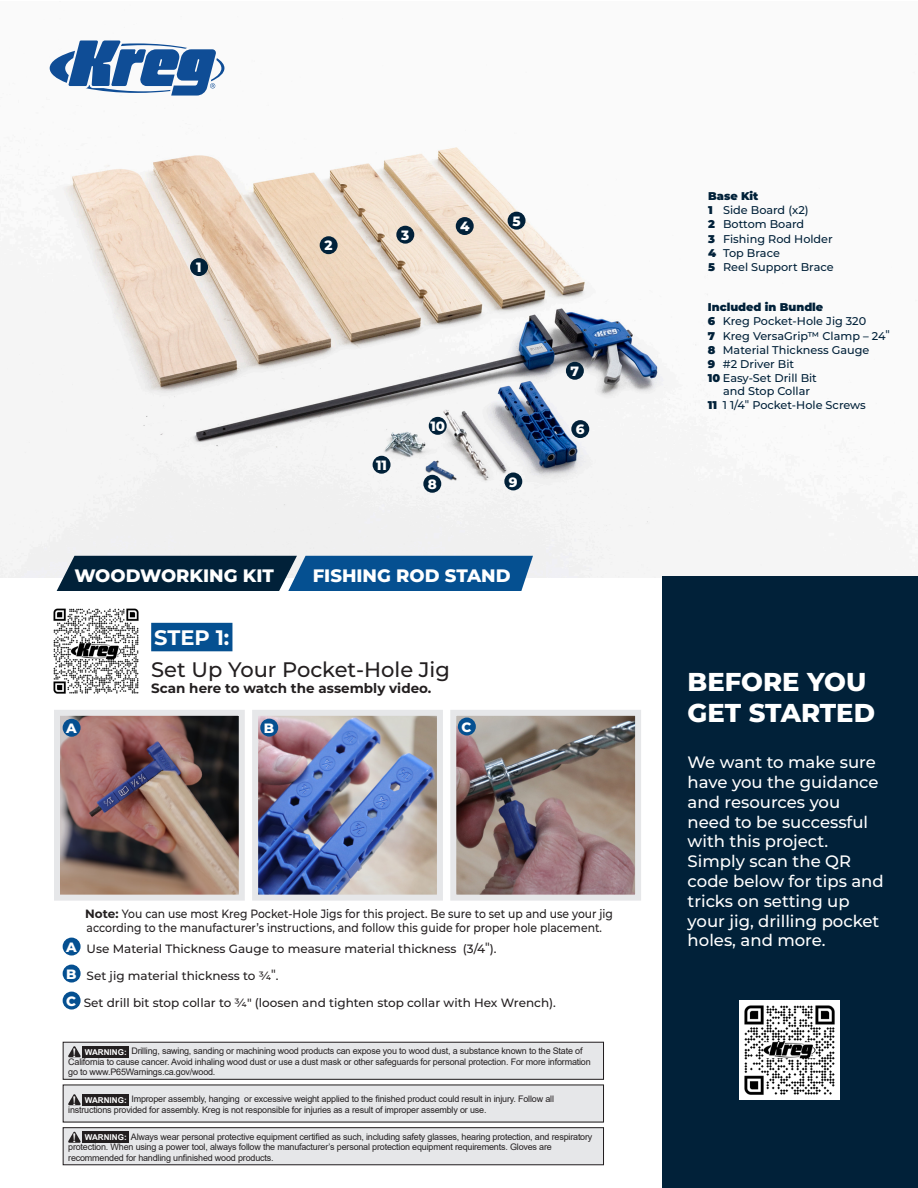
<style>
.page{position:relative;width:918px;height:1188px;background:#fff}
.page>*{position:absolute;margin:0;border:0;box-sizing:border-box;transform-origin:0 0}
.t1{font:800 25.8px/31px "Montserrat";color:#fff}
.t2{font:500 21px "Montserrat";color:#231f20}
.t3{font:700 21px "Montserrat";color:#fff}
.t4{font:800 18px "Montserrat";color:#fff}
.t5{font:500 16.5px/19.8px "Montserrat";color:#fff}
.t6{font:700 13.5px "Montserrat";color:#231f20}
.t7{font:800 13.5px "Montserrat";color:#fff}
.t8{font:500 12px/13.5px "Montserrat";color:#231f20;scale:.9 1}
.t9{font:500 12px "Montserrat";color:#231f20}
.t10{font:500 11.25px "Montserrat";color:#012139}
.t11{font:900 11.25px "Montserrat";color:#012139}
.t12{font:9px/10.5px "Arial";letter-spacing:-.02em;color:#231f20}
.t13{font:700 8.1px "Arial";color:#fff}
.s1{font-weight:700}
.s2{font-family:"Bookman Old Style";font-weight:400;font-size:12.45px}
.s3{font-weight:900}
</style>
<div class="page">
<img style="left:0;top:66px;width:896px;height:512px">
<div style="left:190px;top:258px;width:18px;height:18px;background:#012139;border-radius:50%"></div>
<div style="left:320px;top:236px;width:18px;height:18px;background:#012139;border-radius:50%"></div>
<div style="left:396px;top:226px;width:18px;height:18px;background:#012139;border-radius:50%"></div>
<div style="left:456px;top:217px;width:18px;height:18px;background:#012139;border-radius:50%"></div>
<div style="left:508px;top:212px;width:18px;height:18px;background:#012139;border-radius:50%"></div>
<div style="left:571px;top:420px;width:18px;height:18px;background:#012139;border-radius:50%"></div>
<div style="left:566px;top:362px;width:18px;height:18px;background:#012139;border-radius:50%"></div>
<div style="left:423px;top:475px;width:18px;height:18px;background:#012139;border-radius:50%"></div>
<div style="left:504px;top:472px;width:18px;height:18px;background:#012139;border-radius:50%"></div>
<div style="left:429px;top:417px;width:18px;height:18px;background:#012139;border-radius:50%"></div>
<div style="left:373px;top:456px;width:18px;height:18px;background:#012139;border-radius:50%"></div>
<svg style="left:57px;top:556px;width:476px;height:35px;background:#0e426c"></svg>
<div style="left:151px;top:623px;width:81px;height:28px;background:#055091"></div>
<svg style="left:50px;top:40px;width:174px;height:56px"></svg>
<div style="left:663px;top:576px;width:255px;height:612px;background:#012139"></div>
<img style="left:61px;top:717px;width:177px;height:177px">
<div style="left:54px;top:710px;width:191px;height:191px;border:6px solid #e6e7e9"></div>
<img style="left:259px;top:717px;width:177px;height:177px">
<div style="left:252px;top:710px;width:191px;height:191px;border:6px solid #e6e7e9"></div>
<img style="left:457px;top:717px;width:177px;height:177px">
<div style="left:450px;top:710px;width:191px;height:191px;border:6px solid #e6e7e9"></div>
<div style="left:63px;top:938px;width:18px;height:18px;background:#055091;border-radius:50%"></div>
<div style="left:63px;top:965px;width:18px;height:18px;background:#055091;border-radius:50%"></div>
<div style="left:63px;top:992px;width:18px;height:18px;background:#055091;border-radius:50%"></div>
<div style="left:63px;top:719px;width:18px;height:18px;background:#055091;border-radius:50%"></div>
<div style="left:260px;top:719px;width:18px;height:18px;background:#055091;border-radius:50%"></div>
<div style="left:458px;top:718px;width:18px;height:18px;background:#055091;border-radius:50%"></div>
<div style="left:63px;top:1042px;width:541px;height:37px;background:#e6e7e9"></div>
<div style="left:82px;top:1046px;width:47px;height:11px;background:#231f20"></div>
<svg style="left:68px;top:1046px;width:13px;height:11px"></svg>
<div style="left:63px;top:1042px;width:541px;height:38px;border:1px solid #231f20"></div>
<div style="left:63px;top:1085px;width:541px;height:37px;background:#e6e7e9"></div>
<div style="left:82px;top:1094px;width:47px;height:11px;background:#231f20"></div>
<svg style="left:68px;top:1094px;width:13px;height:11px"></svg>
<div style="left:63px;top:1128px;width:541px;height:37px;background:#e6e7e9"></div>
<div style="left:82px;top:1132px;width:47px;height:11px;background:#231f20"></div>
<svg style="left:68px;top:1132px;width:13px;height:11px"></svg>
<div style="left:63px;top:1127px;width:541px;height:38px;border:1px solid #231f20"></div>
<img style="left:740px;top:1000px;width:99px;height:100px">
<img style="left:53px;top:608px;width:86px;height:86px">
<p class="t7" style="left:196px;top:257px;width:7px">1</p>
<p class="t7" style="left:325px;top:236px;width:10px">2</p>
<p class="t7" style="left:401px;top:225px;width:10px">3</p>
<p class="t7" style="left:460px;top:216px;width:11px">4</p>
<p class="t7" style="left:512px;top:211px;width:10px">5</p>
<p class="t7" style="left:376px;top:455px;width:12px">11</p>
<p class="t7" style="left:430px;top:416px;width:16px">10</p>
<p class="t7" style="left:428px;top:474px;width:11px">8</p>
<p class="t7" style="left:509px;top:472px;width:10px">9</p>
<p class="t4" style="left:74px;top:563px;width:201px">WOODWORKING KIT</p>
<p class="t4" style="left:313px;top:563px;width:199px">FISHING ROD STAND</p>
<p class="t3" style="left:154px;top:622px;width:77px">STEP 1:</p>
<p class="t2" style="left:151px;top:654px;width:300px">Set Up Your Pocket-Hole Jig</p>
<p class="t6" style="left:151px;top:678px;width:282px">Scan here to watch the assembly video.</p>
<p class="t7" style="left:66px;top:718px;width:12px">A</p>
<p class="t7" style="left:264px;top:718px;width:12px">B</p>
<p class="t7" style="left:462px;top:717px;width:11px">C</p>
<p class="t7" style="left:571px;top:361px;width:10px">7</p>
<p class="t7" style="left:576px;top:419px;width:10px">6</p>
<p class="t8" style="left:85px;top:907px;width:588px"><span class="s1">Note:</span> You can use most Kreg Pocket-Hole Jigs for this project. Be sure to set up and use your jig according to the manufacturer’s instructions, and follow this guide for proper hole placement.</p>
<p class="t7" style="left:66px;top:937px;width:12px">A</p>
<p class="t9" style="left:87px;top:940px;width:412px">Use Material Thickness Gauge to measure material thickness (3/4").</p>
<p class="t7" style="left:66px;top:964px;width:12px">B</p>
<p class="t9" style="left:87px;top:967px;width:193px">Set jig material thickness to ¾".</p>
<p class="t7" style="left:66px;top:991px;width:11px">C</p>
<p class="t9" style="left:84px;top:994px;width:474px">Set drill bit stop collar to ¾" (loosen and tighten stop collar with Hex Wrench).</p>
<p class="t12" style="left:68px;top:1046px;width:524px;text-indent:63px">Drilling, sawing, sanding or machining wood products can expose you to wood dust, a substance known to the State of<br>California to cause cancer. Avoid inhaling wood dust or use a dust mask or other safeguards for personal protection. For more information go to www.P65Warnings.ca.gov/wood.</p>
<p class="t13" style="left:72px;top:1094px;width:56px"><span class="s2">!</span> WARNING:</p>
<p class="t13" style="left:72px;top:1046px;width:56px"><span class="s2">!</span> WARNING:</p>
<p class="t12" style="left:68px;top:1094px;width:487px;text-indent:63px">Improper assembly, hanging or excessive weight applied to the finished product could result in injury. Follow all instructions provided for assembly. Kreg is not responsible for injuries as a result of improper assembly or use.</p>
<p class="t13" style="left:72px;top:1132px;width:56px"><span class="s2">!</span> WARNING:</p>
<p class="t12" style="left:68px;top:1131px;width:526px;text-indent:63px">Always wear personal protective equipment certified as such, including safety glasses, hearing protection, and respiratory protection. When using a power tool, always follow the manufacturer’s personal protection equipment requirements. Gloves are recommended for handling unfinished wood products.</p>
<p class="t11" style="left:708px;top:187px;width:52px">Base Kit</p>
<p class="t10" style="left:708px;top:202px;width:102px"><span class="s3">1</span> Side Board (x2)</p>
<p class="t10" style="left:708px;top:217px;width:98px"><span class="s3">2</span> Bottom Board</p>
<p class="t10" style="left:708px;top:231px;width:126px"><span class="s3">3</span> Fishing Rod Holder</p>
<p class="t10" style="left:708px;top:245px;width:73px"><span class="s3">4</span> Top Brace</p>
<p class="t10" style="left:708px;top:259px;width:127px"><span class="s3">5</span> Reel Support Brace</p>
<p class="t11" style="left:708px;top:299px;width:117px">Included in Bundle</p>
<p class="t10" style="left:708px;top:314px;width:160px"><span class="s3">6</span> Kreg Pocket-Hole Jig 320</p>
<p class="t10" style="left:708px;top:328px;width:184px"><span class="s3">7</span> Kreg VersaGrip™ Clamp – 24"</p>
<p class="t10" style="left:708px;top:342px;width:163px"><span class="s3">8</span> Material Thickness Gauge</p>
<p class="t10" style="left:708px;top:356px;width:88px"><span class="s3">9</span> #2 Driver Bit</p>
<p class="t10" style="left:708px;top:371px;width:111px"><span class="s3">10</span> Easy-Set Drill Bit</p>
<p class="t10" style="left:723px;top:383px;width:89px">and Stop Collar</p>
<p class="t10" style="left:708px;top:398px;width:160px"><span class="s3">11</span> 1 1/4" Pocket-Hole Screws</p>
<p class="t1" style="left:688px;top:665px;width:189px">BEFORE YOU<br>GET STARTED</p>
<p class="t5" style="left:688px;top:752px;width:198px">We want to make sure have you the guidance and resources you need to be successful with this project.<br>Simply scan the QR code below for tips and tricks on setting up your jig, drilling pocket holes, and more.</p>
</div>
